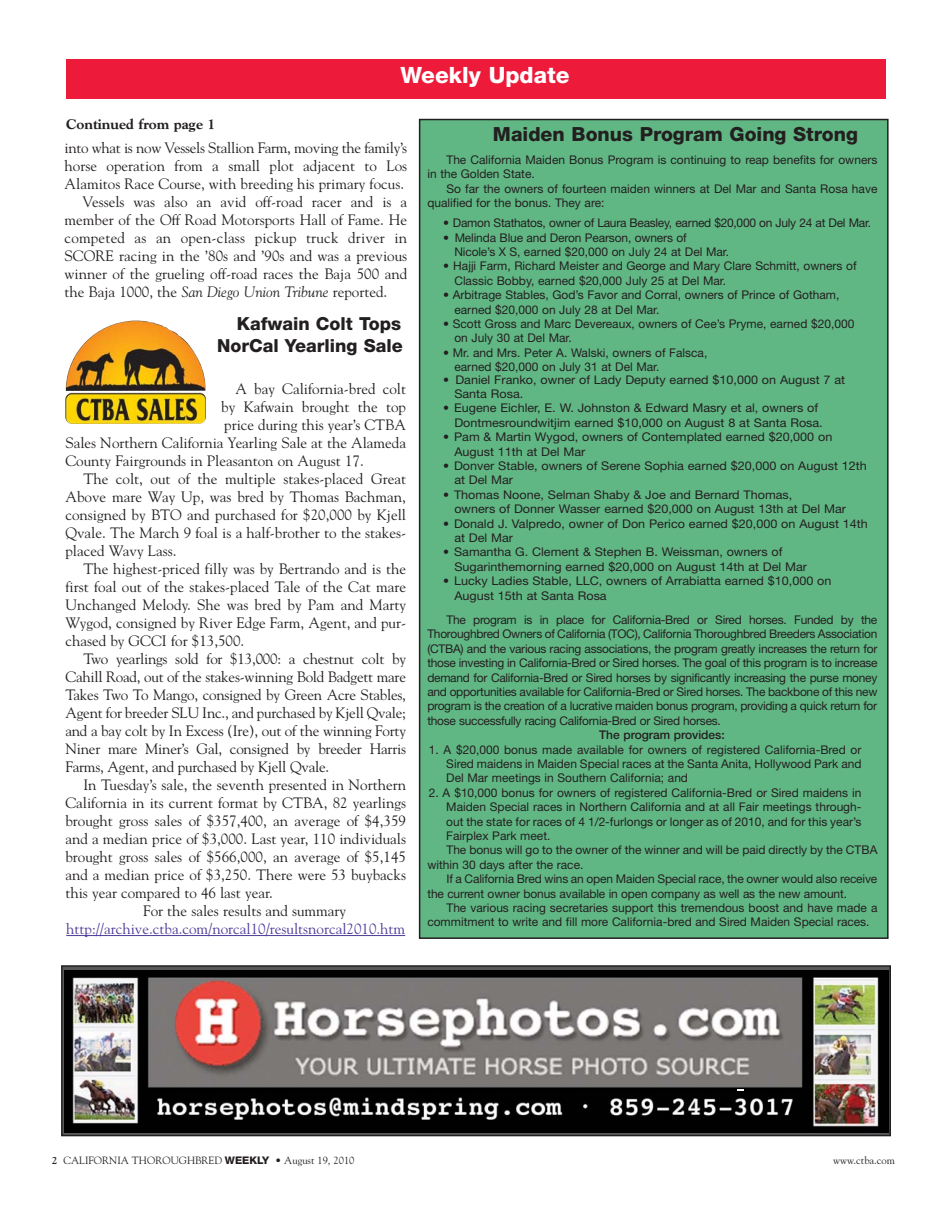
<style>
.page{position:relative;width:945px;height:1215px;background:#fff}
.page>*{position:absolute;margin:0;border:0;box-sizing:border-box;transform-origin:0 0}
.t1{font:800 22.5px "Helvetica Neue";color:#fff}
.t2{font:800 19.5px "Helvetica Neue";color:#231f20}
.t3{font:800 18px/21.6px "Helvetica Neue";color:#231f20;text-align:right}
.t4{font:15px "Goudy";color:#231f20}
.t5{font:15px "Goudy";color:#4e3c98}
.t6{font:15px "Goudy";letter-spacing:-.02em;color:#231f20}
.t7{font:800 14.25px "Goudy";color:#231f20}
.t8{font:12px/14.4px "Helvetica Neue";color:#231f20}
.t9{font:12px "Helvetica Neue";letter-spacing:-.02em;color:#231f20}
.t10{font:500 12px "Helvetica Neue";color:#231f20}
.t11{font:10.5px "Goudy";color:#231f20}
.s1{font-style:italic}
.s2{font-weight:700}
.s3{font-family:"Helvetica Neue";font-weight:800}
</style>
<div class="page">
<img style="left:65px;top:971px;width:823px;height:162px">
<div style="left:61px;top:965px;width:830px;height:171px;border:2px solid #231f20"></div>
<div style="left:66px;top:59px;width:819px;height:40px;background:#ed1a3a"></div>
<div style="left:420px;top:120px;width:468px;height:818px;background:#61b784"></div>
<hr style="left:66px;top:935px;width:339px;height:1px;background:#4e3c98">
<img style="left:65px;top:321px;width:141px;height:103px">
<h1 class="t1" style="left:400px;top:67px;width:171px">Weekly Update</h1>
<h2 class="t2" style="left:493px;top:127px;width:366px">Maiden Bonus Program Going Strong</h2>
<p class="t8" style="left:427px;top:154px;width:452px;text-indent:19px">The California Maiden Bonus Program is continuing to reap benefits for owners in the Golden State.</p>
<p class="t8" style="left:427px;top:183px;width:452px;text-indent:19px">So far the owners of fourteen maiden winners at Del Mar and Santa Rosa have qualified for the bonus. They are:</p>
<p class="t9" style="left:443px;top:219px;width:429px">• Damon Stathatos, owner of Laura Beasley, earned $20,000 on July 24 at Del Mar.</p>
<p class="t8" style="left:454px;top:231px;width:276px;text-indent:-11px">• Melinda Blue and Deron Pearson, owners of<br>Nicole’s X S, earned $20,000 on July 24 at Del Mar.</p>
<p class="t8" style="left:454px;top:260px;width:404px;text-indent:-11px">• Hajji Farm, Richard Meister and George and Mary Clare Schmitt, owners of<br>Classic Bobby, earned $20,000 July 25 at Del Mar.</p>
<p class="t8" style="left:454px;top:289px;width:387px;text-indent:-11px">• Arbitrage Stables, God’s Favor and Corral, owners of Prince of Gotham, earned $20,000 on July 28 at Del Mar.</p>
<p class="t8" style="left:454px;top:318px;width:401px;text-indent:-11px">• Scott Gross and Marc Devereaux, owners of Cee’s Pryme, earned $20,000 on July 30 at Del Mar.</p>
<p class="t8" style="left:454px;top:347px;width:255px;text-indent:-11px">• Mr. and Mrs. Peter A. Walski, owners of Falsca, earned $20,000 on July 31 at Del Mar.</p>
<p class="t8" style="left:454px;top:373px;width:392px;text-indent:-11px">• Daniel Franko, owner of Lady Deputy earned $10,000 on August 7 at<br>Santa Rosa.</p>
<p class="t8" style="left:454px;top:402px;width:370px;text-indent:-11px">• Eugene Eichler, E. W. Johnston &amp; Edward Masry et al, owners of<br>Dontmesroundwitjim earned $10,000 on August 8 at Santa Rosa.</p>
<p class="t8" style="left:454px;top:431px;width:380px;text-indent:-11px">• Pam &amp; Martin Wygod, owners of Contemplated earned $20,000 on<br>August 11th at Del Mar</p>
<p class="t8" style="left:454px;top:460px;width:414px;text-indent:-11px">• Donver Stable, owners of Serene Sophia earned $20,000 on August 12th at Del Mar</p>
<p class="t8" style="left:454px;top:489px;width:393px;text-indent:-11px">• Thomas Noone, Selman Shaby &amp; Joe and Bernard Thomas,<br>owners of Donner Wasser earned $20,000 on August 13th at Del Mar</p>
<p class="t8" style="left:454px;top:517px;width:415px;text-indent:-11px">• Donald J. Valpredo, owner of Don Perico earned $20,000 on August 14th at Del Mar</p>
<p class="t8" style="left:454px;top:546px;width:354px;text-indent:-11px">• Samantha G. Clement &amp; Stephen B. Weissman, owners of<br>Sugarinthemorning earned $20,000 on August 14th at Del Mar</p>
<p class="t8" style="left:454px;top:575px;width:379px;text-indent:-11px">• Lucky Ladies Stable, LLC, owners of Arrabiatta earned $10,000 on<br>August 15th at Santa Rosa</p>
<p class="t8" style="left:427px;top:614px;width:452px;text-align:justify;text-indent:19px">The program is in place for California-Bred or Sired horses. Funded by the Thoroughbred Owners of California (TOC), California Thoroughbred Breeders Association (CTBA) and the various racing associations, the program greatly increases the return for those investing in California-Bred or Sired horses. The goal of this program is to increase demand for California-Bred or Sired horses by significantly increasing the purse money and opportunities available for California-Bred or Sired horses. The backbone of this new program is the creation of a lucrative maiden bonus program, providing a quick return for those successfully racing California-Bred or Sired horses.</p>
<p class="t10" style="left:599px;top:731px;width:127px">The program provides:</p>
<p class="t8" style="left:446px;top:743px;width:417px;text-align:justify;text-indent:-18px">1. A $20,000 bonus made available for owners of registered California-Bred or Sired maidens in Maiden Special races at the Santa Anita, Hollywood Park and Del Mar meetings in Southern California; and</p>
<p class="t8" style="left:429px;top:787px;width:434px">2. A $10,000 bonus for owners of registered California-Bred or Sired maidens in</p>
<p class="t8" style="left:446px;top:801px;width:417px">Maiden Special races in Northern California and at all Fair meetings through-</p>
<p class="t8" style="left:446px;top:815px;width:417px">out the state for races of 4 1/2-furlongs or longer as of 2010, and for this year’s</p>
<p class="t8" style="left:446px;top:830px;width:106px">Fairplex Park meet.</p>
<p class="t8" style="left:446px;top:844px;width:432px">The bonus will go to the owner of the winner and will be paid directly by the CTBA</p>
<p class="t8" style="left:427px;top:859px;width:158px">within 30 days after the race.</p>
<p class="t8" style="left:446px;top:873px;width:432px">If a California Bred wins an open Maiden Special race, the owner would also receive</p>
<p class="t8" style="left:427px;top:887px;width:421px">the current owner bonus available in open company as well as the new amount.</p>
<p class="t8" style="left:446px;top:902px;width:432px">The various racing secretaries support this tremendous boost and have made a</p>
<p class="t8" style="left:427px;top:916px;width:444px">commitment to write and fill more California-bred and Sired Maiden Special races.</p>
<p class="t7" style="left:66px;top:119px;width:151px">Continued from page 1</p>
<p class="t6" style="left:65px;top:142px;width:344px">into what is now Vessels Stallion Farm, moving the family’s</p>
<p class="t4" style="left:65px;top:160px;width:344px">horse operation from a small plot adjacent to Los</p>
<p class="t4" style="left:65px;top:178px;width:341px">Alamitos Race Course, with breeding his primary focus.</p>
<p class="t4" style="left:82px;top:196px;width:326px">Vessels was also an avid off-road racer and is a</p>
<p class="t4" style="left:65px;top:214px;width:344px">member of the Off Road Motorsports Hall of Fame. He</p>
<p class="t4" style="left:65px;top:232px;width:344px">competed as an open-class pickup truck driver in</p>
<p class="t4" style="left:65px;top:250px;width:344px">SCORE racing in the ’80s and ’90s and was a previous</p>
<p class="t4" style="left:65px;top:268px;width:344px">winner of the grueling off-road races the Baja 500 and</p>
<p class="t4" style="left:65px;top:286px;width:324px">the Baja 1000, the <span class="s1">San Diego Union Tribune</span> reported.</p>
<h3 class="t3" style="left:217px;top:315px;width:187px">Kafwain Colt Tops<br>NorCal Yearling Sale</h3>
<p class="t4" style="left:236px;top:383px;width:172px">A bay California-bred colt</p>
<p class="t4" style="left:221px;top:401px;width:186px">by Kafwain brought the top</p>
<p class="t4" style="left:224px;top:419px;width:183px">price during this year’s CTBA</p>
<p class="t4" style="left:65px;top:437px;width:342px">Sales Northern California Yearling Sale at the Alameda</p>
<p class="t4" style="left:65px;top:455px;width:300px">County Fairgrounds in Pleasanton on August 17.</p>
<p class="t4" style="left:83px;top:473px;width:324px">The colt, out of the multiple stakes-placed Great</p>
<p class="t4" style="left:65px;top:491px;width:342px">Above mare Way Up, was bred by Thomas Bachman,</p>
<p class="t4" style="left:65px;top:509px;width:342px">consigned by BTO and purchased for $20,000 by Kjell</p>
<p class="t4" style="left:65px;top:527px;width:342px">Qvale. The March 9 foal is a half-brother to the stakes-</p>
<p class="t4" style="left:65px;top:545px;width:113px">placed Wavy Lass.</p>
<p class="t4" style="left:83px;top:563px;width:324px">The highest-priced filly was by Bertrando and is the</p>
<p class="t4" style="left:65px;top:581px;width:342px">first foal out of the stakes-placed Tale of the Cat mare</p>
<p class="t4" style="left:65px;top:599px;width:342px">Unchanged Melody. She was bred by Pam and Marty</p>
<p class="t4" style="left:65px;top:617px;width:342px">Wygod, consigned by River Edge Farm, Agent, and pur-</p>
<p class="t4" style="left:65px;top:635px;width:180px">chased by GCCI for $13,500.</p>
<p class="t4" style="left:83px;top:653px;width:324px">Two yearlings sold for $13,000: a chestnut colt by</p>
<p class="t4" style="left:65px;top:671px;width:342px">Cahill Road, out of the stakes-winning Bold Badgett mare</p>
<p class="t4" style="left:65px;top:689px;width:342px">Takes Two To Mango, consigned by Green Acre Stables,</p>
<p class="t4" style="left:65px;top:707px;width:342px">Agent for breeder SLU Inc., and purchased by Kjell Qvale;</p>
<p class="t4" style="left:65px;top:725px;width:342px">and a bay colt by In Excess (Ire), out of the winning Forty</p>
<p class="t4" style="left:65px;top:743px;width:342px">Niner mare Miner’s Gal, consigned by breeder Harris</p>
<p class="t4" style="left:65px;top:761px;width:265px">Farms, Agent, and purchased by Kjell Qvale.</p>
<p class="t4" style="left:83px;top:779px;width:324px">In Tuesday’s sale, the seventh presented in Northern</p>
<p class="t4" style="left:65px;top:797px;width:342px">California in its current format by CTBA, 82 yearlings</p>
<p class="t4" style="left:65px;top:815px;width:342px">brought gross sales of $357,400, an average of $4,359</p>
<p class="t4" style="left:65px;top:833px;width:342px">and a median price of $3,000. Last year, 110 individuals</p>
<p class="t4" style="left:65px;top:851px;width:342px">brought gross sales of $566,000, an average of $5,145</p>
<p class="t4" style="left:65px;top:869px;width:342px">and a median price of $3,250. There were 53 buybacks</p>
<p class="t4" style="left:65px;top:887px;width:209px">this year compared to 46 last year.</p>
<p class="t4" style="left:143px;top:905px;width:205px">For the sales results and summary</p>
<p class="t5" style="left:66px;top:923px;width:341px">http://archive.ctba.com/norcal10/resultsnorcal2010.htm</p>
<p class="t11" style="left:52px;top:1156px;width:304px"><span class="s2">2</span> CALIFORNIA THOROUGHBRED <span class="s3">WEEKLY</span> • August 19, 2010</p>
<p class="t11" style="left:833px;top:1156px;width:63px">www.ctba.com</p>
</div>
